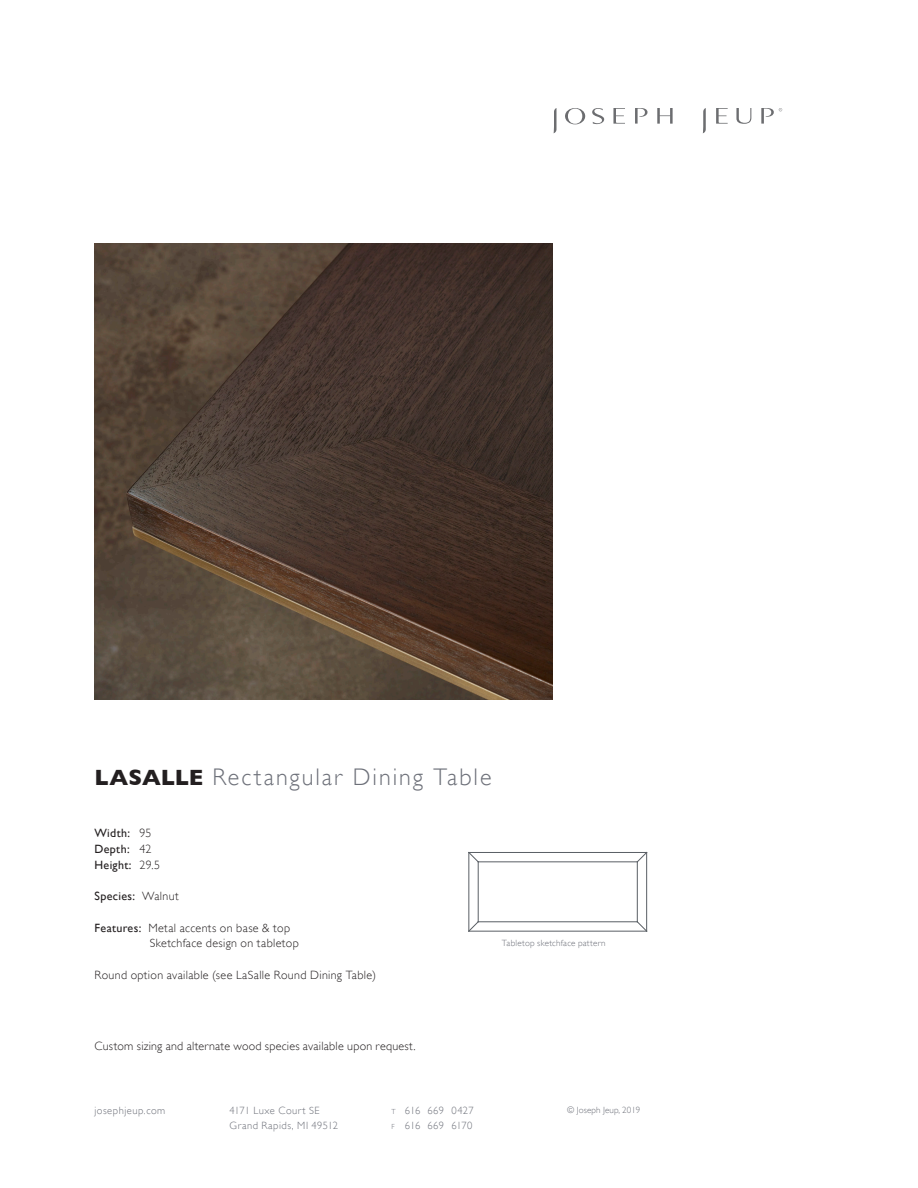
<style>
.page{position:relative;width:918px;height:1188px;background:#fff}
.page>*{position:absolute;margin:0;border:0;box-sizing:border-box;transform-origin:0 0}
.Product_Name_Paragra{font:300 24px "Gill Sans";letter-spacing:.08em;color:#6d7079}
.Double_TearSht{font:300 12px "Gill Sans";letter-spacing:.025em;color:#231f20}
.Double_TearSht-2{font:12px "Gill Sans";letter-spacing:.03em;color:#231f20}
.t1{font:300 10.5px "Gill Sans";letter-spacing:.045em;color:#6d7079}
.t2{font:300 10.5px "Gill Sans";letter-spacing:.025em;color:#6d7079}
.t3{font:300 10.5px "Gill Sans";letter-spacing:-.015em;color:#6d7079}
.Product_Name_Paragra-2{font:300 9px "Gill Sans";letter-spacing:.025em;color:#6d7079}
.s1{font-weight:700;font-size:22.5px;color:#231f20}
.s2{font-weight:300}
.s3{font-weight:400}
.s4{font-size:7.35px}
</style>
<div class="page">
<svg style="left:592px;top:108px;width:12px;height:16px"></svg>
<svg style="left:736px;top:108px;width:15px;height:16px"></svg>
<svg style="left:565px;top:108px;width:20px;height:16px"></svg>
<svg style="left:613px;top:108px;width:12px;height:16px"></svg>
<svg style="left:554px;top:108px;width:3px;height:25px"></svg>
<svg style="left:703px;top:108px;width:3px;height:25px"></svg>
<svg style="left:716px;top:108px;width:12px;height:16px"></svg>
<svg style="left:657px;top:108px;width:16px;height:16px"></svg>
<svg style="left:635px;top:108px;width:13px;height:16px"></svg>
<svg style="left:761px;top:108px;width:21px;height:16px"></svg>
<hr style="left:469px;top:852px;width:178px;height:1px;background:#212830">
<hr style="left:469px;top:852px;width:1px;height:79px;background:#212830">
<hr style="left:478px;top:922px;width:159px;height:1px;background:#212830">
<svg style="left:468px;top:921px;width:11px;height:11px"></svg>
<hr style="left:469px;top:931px;width:178px;height:1px;background:#212830">
<svg style="left:637px;top:922px;width:10px;height:10px"></svg>
<hr style="left:478px;top:862px;width:159px;height:1px;background:#212830">
<svg style="left:637px;top:852px;width:9px;height:10px"></svg>
<svg style="left:468px;top:852px;width:11px;height:11px"></svg>
<hr style="left:478px;top:862px;width:1px;height:60px;background:#212830">
<hr style="left:637px;top:862px;width:1px;height:60px;background:#212830">
<hr style="left:646px;top:852px;width:1px;height:79px;background:#212830">
<img style="left:94px;top:243px;width:458px;height:456px">
<p class="Product_Name_Paragra" style="left:94px;top:763px;width:399px"><span class="s1">LASALLE</span> Rectangular Dining Table</p>
<p class="Double_TearSht-2" style="left:94px;top:826px;width:59px">Width: <span class="s2">95</span></p>
<p class="Double_TearSht-2" style="left:94px;top:842px;width:59px">Depth: <span class="s2">42</span></p>
<p class="Double_TearSht-2" style="left:94px;top:858px;width:67px">Height: <span class="s2">29.5</span></p>
<p class="Double_TearSht-2" style="left:94px;top:889px;width:86px">Species: <span class="s2">Walnut</span></p>
<p class="Double_TearSht" style="left:94px;top:921px;width:197px"><span class="s3">Features:</span> Metal accents on base &amp; top</p>
<p class="Double_TearSht" style="left:150px;top:936px;width:151px">Sketchface design on tabletop</p>
<p class="Double_TearSht" style="left:94px;top:968px;width:283px">Round option available (see LaSalle Round Dining Table)</p>
<p class="Product_Name_Paragra-2" style="left:502px;top:938px;width:105px">Tabletop sketchface pattern</p>
<p class="Double_TearSht" style="left:94px;top:1039px;width:323px">Custom sizing and alternate wood species available upon request.</p>
<p class="t1" style="left:94px;top:1105px;width:72px">josephjeup.com</p>
<p class="t1" style="left:229px;top:1105px;width:92px">4171 Luxe Court SE</p>
<p class="t2" style="left:392px;top:1105px;width:84px"><span class="s4">t</span> 616 669 0427</p>
<p class="Product_Name_Paragra-2" style="left:567px;top:1105px;width:75px">© Joseph Jeup, 2019</p>
<p class="t1" style="left:229px;top:1120px;width:110px">Grand Rapids, MI 49512</p>
<p class="t3" style="left:392px;top:1120px;width:82px"><span class="s4">f</span> 616 669 6170</p>
</div>
